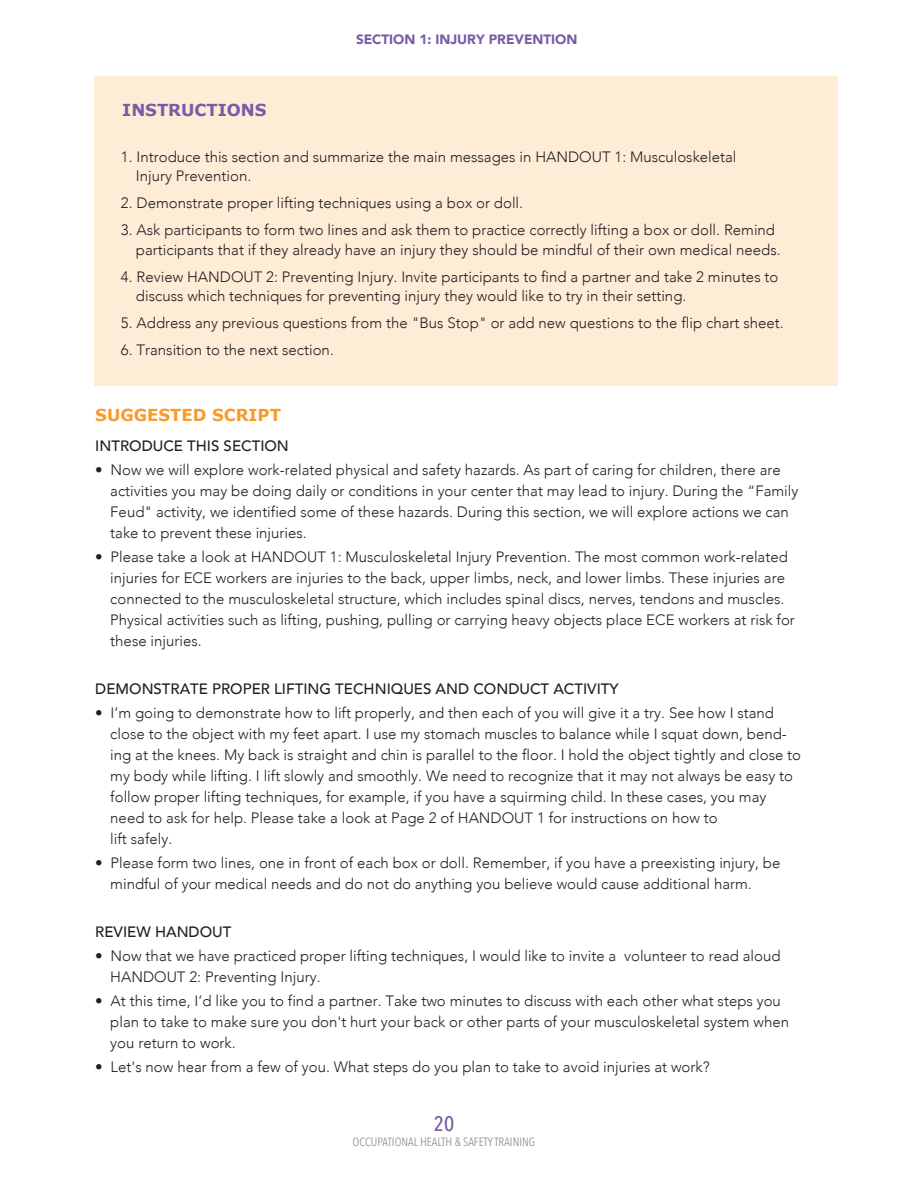
<style>
.page{position:relative;width:918px;height:1188px;background:#fff}
.page>*{position:absolute;margin:0;border:0;box-sizing:border-box;transform-origin:0 0}
.t1{font:500 21px "Avenir Next Condensed";color:#775ba6}
.t2{font:700 16.5px "Verdana";color:#f89a2c}
.t3{font:700 16.5px "Verdana";color:#785ca5}
.t4{font:300 15px/21px "Avenir";color:#231f20}
.t5{font:500 15px "Avenir";color:#231f20}
.t6{font:900 13.5px "Avenir";color:#785ca5}
.t7{font:12px "Avenir Next Condensed";color:#939598}
.t8{font:200 10.5px "Avenir Next Condensed";color:#808285}
</style>
<div class="page">
<div style="left:94px;top:76px;width:743px;height:310px;background:#feecd7"></div>
<p class="t3" style="left:122px;top:99px;width:146px">INSTRUCTIONS</p>
<p class="t6" style="left:356px;top:27px;width:223px">SECTION 1: INJURY PREVENTION</p>
<p class="t4" style="left:136px;top:147px;width:602px;line-height:19.5px;text-indent:-15px">1. Introduce this section and summarize the main messages in HANDOUT 1: Musculoskeletal<br>Injury Prevention.</p>
<p class="t4" style="left:121px;top:193px;width:404px">2. Demonstrate proper lifting techniques using a box or doll.</p>
<p class="t4" style="left:136px;top:220px;width:646px;line-height:19.5px;text-indent:-15px">3. Ask participants to form two lines and ask them to practice correctly lifting a box or doll. Remind participants that if they already have an injury they should be mindful of their own medical needs.</p>
<p class="t4" style="left:136px;top:267px;width:644px;line-height:19.5px;text-indent:-15px">4. Review HANDOUT 2: Preventing Injury. Invite participants to find a partner and take 2 minutes to discuss which techniques for preventing injury they would like to try in their setting.</p>
<p class="t4" style="left:121px;top:313px;width:664px">5. Address any previous questions from the "Bus Stop" or add new questions to the flip chart sheet.</p>
<p class="t4" style="left:121px;top:340px;width:214px">6. Transition to the next section.</p>
<p class="t2" style="left:95px;top:405px;width:187px">SUGGESTED SCRIPT</p>
<p class="t5" style="left:95px;top:433px;width:195px">INTRODUCE THIS SECTION</p>
<p class="t4" style="left:110px;top:460px;width:690px;text-indent:-15px">• Now we will explore work-related physical and safety hazards. As part of caring for children, there are activities you may be doing daily or conditions in your center that may lead to injury. During the “Family Feud" activity, we identified some of these hazards. During this section, we will explore actions we can take to prevent these injuries.</p>
<p class="t4" style="left:110px;top:547px;width:686px;text-indent:-15px">• Please take a look at HANDOUT 1: Musculoskeletal Injury Prevention. The most common work-related injuries for ECE workers are injuries to the back, upper limbs, neck, and lower limbs. These injuries are connected to the musculoskeletal structure, which includes spinal discs, nerves, tendons and muscles.<br>Physical activities such as lifting, pushing, pulling or carrying heavy objects place ECE workers at risk for these injuries.</p>
<p class="t5" style="left:95px;top:676px;width:525px">DEMONSTRATE PROPER LIFTING TECHNIQUES AND CONDUCT ACTIVITY</p>
<p class="t4" style="left:110px;top:703px;width:692px;text-indent:-15px">• I’m going to demonstrate how to lift properly, and then each of you will give it a try. See how I stand close to the object with my feet apart. I use my stomach muscles to balance while I squat down, bend&shy;ing at the knees. My back is straight and chin is parallel to the floor. I hold the object tightly and close to my body while lifting. I lift slowly and smoothly. We need to recognize that it may not always be easy to follow proper lifting techniques, for example, if you have a squirming child. In these cases, you may need to ask for help. Please take a look at Page 2 of HANDOUT 1 for instructions on how to<br>lift safely.</p>
<p class="t4" style="left:110px;top:853px;width:672px;text-indent:-15px">• Please form two lines, one in front of each box or doll. Remember, if you have a preexisting injury, be mindful of your medical needs and do not do anything you believe would cause additional harm.</p>
<p class="t5" style="left:95px;top:919px;width:138px">REVIEW HANDOUT</p>
<p class="t4" style="left:110px;top:946px;width:672px;text-indent:-15px">• Now that we have practiced proper lifting techniques, I would like to invite a volunteer to read aloud<br>HANDOUT 2: Preventing Injury.</p>
<p class="t4" style="left:110px;top:991px;width:680px;text-indent:-15px">• At this time, I’d like you to find a partner. Take two minutes to discuss with each other what steps you plan to take to make sure you don't hurt your back or other parts of your musculoskeletal system when you return to work.</p>
<p class="t4" style="left:95px;top:1057px;width:616px">• Let's now hear from a few of you. What steps do you plan to take to avoid injuries at work?</p>
<h1 class="t1" style="left:434px;top:1111px;width:22px">20</h1>
<p class="t7" style="left:353px;top:1131px;width:184px">OCCUPATIONAL HEALTH &amp; SAFETY TRAINING</p>
<p class="t8" style="left:391px;top:1137px;width:150px">OCCUPATIONAL HEALTH &amp; SAFETY TRAINING</p>
</div>
